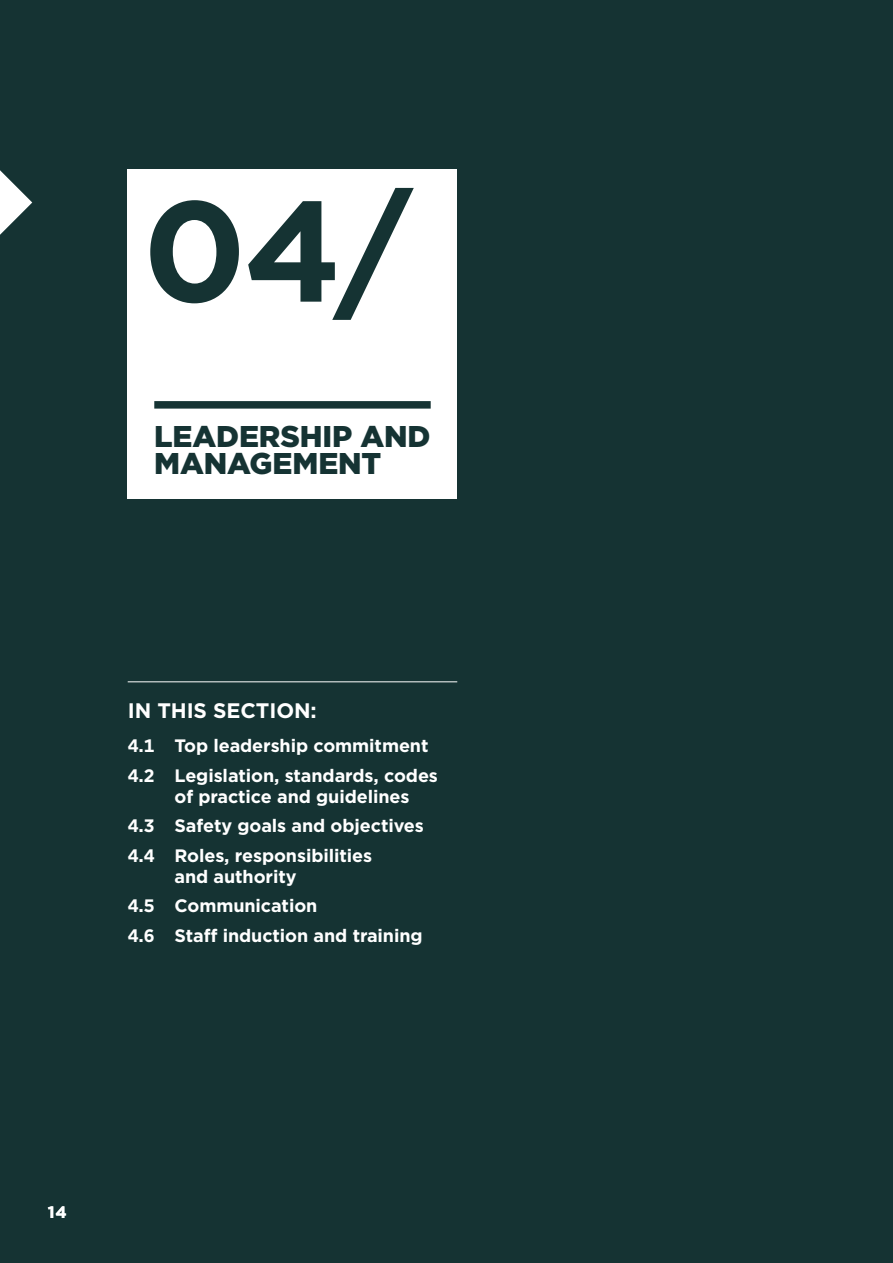
<style>
.page{position:relative;width:893px;height:1263px;background:#153333}
.page>*{position:absolute;margin:0;border:0;box-sizing:border-box;transform-origin:0 0}
.t1{font:700 142.5px "Gotham";color:#153333}
.t2{font:900 30px/27px "Gotham";letter-spacing:-.005em;color:#153333}
.in_this_section_-_le{font:700 21px "Gotham";letter-spacing:-.005em;color:#fff}
.in_this_section_-_bo{font:700 18px/21px "Gotham";letter-spacing:-.005em;color:#fff}
.t3{font:700 16.5px "Gotham";color:#fff}
</style>
<div class="page">
<svg style="left:0;top:170px;width:32px;height:65px"></svg>
<div style="left:128px;top:169px;width:329px;height:330px;background:#fff"></div>
<div style="left:154px;top:401px;width:277px;height:8px;background:#153333"></div>
<hr style="left:128px;top:681px;width:329px;height:1px;background:#fff">
<h1 class="t1" style="left:143px;top:157px;width:271px">04/</h1>
<h2 class="t2" style="left:154px;top:422px;width:278px">LEADERSHIP AND<br>MANAGEMENT</h2>
<p class="in_this_section_-_le" style="left:128px;top:697px;width:191px">IN THIS SECTION:</p>
<p class="in_this_section_-_bo" style="left:128px;top:735px;width:302px">4.1 Top leadership commitment</p>
<p class="in_this_section_-_bo" style="left:174px;top:765px;width:265px;text-indent:-47px">4.2 Legislation, standards, codes of practice and guidelines</p>
<p class="in_this_section_-_bo" style="left:128px;top:815px;width:298px">4.3 Safety goals and objectives</p>
<p class="in_this_section_-_bo" style="left:174px;top:845px;width:199px;text-indent:-47px">4.4 Roles, responsibilities and authority</p>
<p class="in_this_section_-_bo" style="left:128px;top:895px;width:191px">4.5 Communication</p>
<p class="in_this_section_-_bo" style="left:128px;top:925px;width:296px">4.6 Staff induction and training</p>
<p class="t3" style="left:48px;top:1201px;width:21px">14</p>
</div>
